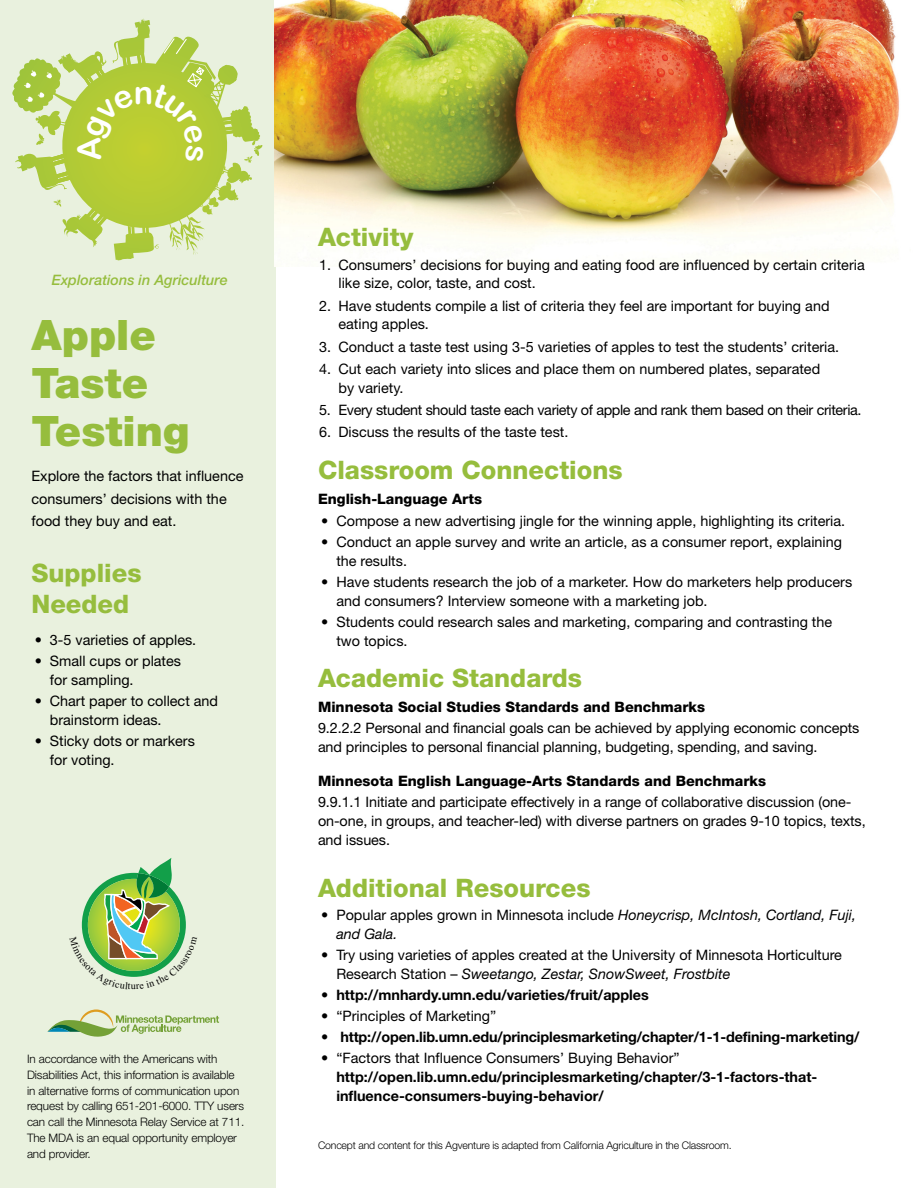
<style>
.page{position:relative;width:918px;height:1188px;background:#fff}
.page>*{position:absolute;margin:0;border:0;box-sizing:border-box;transform-origin:0 0}
.t1{font:900 42px/48px "Helvetica Neue";color:#96bd3d}
.t2{font:32.25px "Arial Rounded MT Bold";color:#fff}
.t3{font:800 25.5px/31.5px "Helvetica Neue";color:#96bd3d}
.t4{font:14.4px/18.9px "Helvetica Neue";color:#000}
.t5{font:700 14.4px/18.9px "Helvetica Neue";color:#000}
.t6{font:800 14.4px "Helvetica Neue";color:#000}
.t7{font:italic 14.4px/18.9px "Helvetica Neue";color:#000}
.t8{font:14.4px "Helvetica Neue";letter-spacing:-.025em;color:#000}
.t9{font:italic 500 14.4px "Helvetica Neue";color:#96bd3d}
.t10{font:300 11.7px/15.8px "Helvetica Neue";letter-spacing:-.01em;color:#000}
.t11{font:300 10.5px "Helvetica Neue";letter-spacing:-.015em;color:#000}
.s1{font-style:normal}
.s2{font-style:italic}
.s3{font-weight:400}
</style>
<div class="page">
<div style="left:0;top:0;width:276px;height:1188px;background:#e9f1de"></div>
<svg style="left:47px;top:1010px;width:172px;height:27px"></svg>
<img style="left:274px;top:0;width:626px;height:266px">
<svg style="left:81px;top:858px;width:105px;height:119px"></svg>
<svg style="left:12px;top:19px;width:250px;height:242px"></svg>
<h2 class="t2" style="left:134px;top:74px;width:21px">n</h2>
<p class="t9" style="left:52px;top:271px;width:177px">Explorations in Agriculture</p>
<h1 class="t1" style="left:32px;top:310px;width:159px">Apple<br>Taste<br>Testing</h1>
<p class="t4" style="left:32px;top:465px;width:214px;line-height:22.5px">Explore the factors that influence consumers’ decisions with the food they buy and eat.</p>
<h3 class="t3" style="left:32px;top:557px;width:112px">Supplies<br>Needed</h3>
<p class="t4" style="left:35px;top:630px;width:163px">• 3-5 varieties of apples.</p>
<p class="t4" style="left:50px;top:651px;width:133px;text-indent:-15px">• Small cups or plates for sampling.</p>
<p class="t4" style="left:50px;top:691px;width:170px;text-indent:-15px">• Chart paper to collect and brainstorm ideas.</p>
<p class="t4" style="left:50px;top:731px;width:147px;text-indent:-15px">• Sticky dots or markers for voting.</p>
<p class="t10" style="left:27px;top:1051px;width:219px">In accordance with the Americans with Disabilities Act, this information is available in alternative forms of communication upon request by calling 651-201-6000. TTY users can call the Minnesota Relay Service at 711.<br>The MDA is an equal opportunity employer and provider.</p>
<h3 class="t3" style="left:318px;top:221px;width:97px">Activity</h3>
<p class="t4" style="left:339px;top:255px;width:528px;text-indent:-19px">1. Consumers’ decisions for buying and eating food are influenced by certain criteria like size, color, taste, and cost.</p>
<p class="t4" style="left:339px;top:296px;width:493px;text-indent:-19px">2. Have students compile a list of criteria they feel are important for buying and eating apples.</p>
<p class="t4" style="left:319px;top:337px;width:522px">3. Conduct a taste test using 3-5 varieties of apples to test the students’ criteria.</p>
<p class="t4" style="left:339px;top:359px;width:483px;text-indent:-19px">4. Cut each variety into slices and place them on numbered plates, separated by variety.</p>
<p class="t8" style="left:319px;top:401px;width:544px">5. Every student should taste each variety of apple and rank them based on their criteria.</p>
<p class="t4" style="left:319px;top:422px;width:251px">6. Discuss the results of the taste test.</p>
<h3 class="t3" style="left:318px;top:454px;width:306px">Classroom Connections</h3>
<p class="t6" style="left:318px;top:491px;width:166px">English-Language Arts</p>
<p class="t4" style="left:321px;top:512px;width:525px">• Compose a new advertising jingle for the winning apple, highlighting its criteria.</p>
<p class="t4" style="left:336px;top:533px;width:507px;text-indent:-15px">• Conduct an apple survey and write an article, as a consumer report, explaining the results.</p>
<p class="t4" style="left:336px;top:573px;width:517px;text-indent:-15px">• Have students research the job of a marketer. How do marketers help producers and consumers? Interview someone with a marketing job.</p>
<p class="t4" style="left:336px;top:613px;width:497px;text-indent:-15px">• Students could research sales and marketing, comparing and contrasting the two topics.</p>
<h3 class="t3" style="left:318px;top:662px;width:266px">Academic Standards</h3>
<p class="t6" style="left:318px;top:699px;width:389px">Minnesota Social Studies Standards and Benchmarks</p>
<p class="t4" style="left:318px;top:719px;width:543px">9.2.2.2 Personal and financial goals can be achieved by applying economic concepts and principles to personal financial planning, budgeting, spending, and saving.</p>
<p class="t6" style="left:318px;top:773px;width:450px">Minnesota English Language-Arts Standards and Benchmarks</p>
<p class="t4" style="left:318px;top:793px;width:549px">9.9.1.1 Initiate and participate effectively in a range of collaborative discussion (one&shy;on-one, in groups, and teacher-led) with diverse partners on grades 9-10 topics, texts, and issues.</p>
<h3 class="t3" style="left:318px;top:872px;width:274px">Additional Resources</h3>
<p class="t7" style="left:336px;top:905px;width:521px;text-indent:-15px"><span class="s1">• Popular apples grown in Minnesota include</span> Honeycrisp, McIntosh, Cortland, Fuji, and Gala.</p>
<p class="t4" style="left:336px;top:945px;width:507px;text-indent:-15px">• Try using varieties of apples created at the University of Minnesota Horticulture<br>Research Station – <span class="s2">Sweetango, Zestar, SnowSweet, Frostbite</span></p>
<p class="t5" style="left:321px;top:985px;width:329px"><span class="s3">•</span> http://mnhardy.umn.edu/varieties/fruit/apples</p>
<p class="t4" style="left:321px;top:1006px;width:177px">• “Principles of Marketing”</p>
<p class="t5" style="left:321px;top:1027px;width:540px"><span class="s3">•</span> http://open.lib.umn.edu/principlesmarketing/chapter/1-1-defining-marketing/</p>
<p class="t4" style="left:321px;top:1048px;width:360px">• “Factors that Influence Consumers’ Buying Behavior”</p>
<p class="t5" style="left:336px;top:1067px;width:483px">http://open.lib.umn.edu/principlesmarketing/chapter/3-1-factors-that&shy;influence-consumers-buying-behavior/</p>
<p class="t11" style="left:318px;top:1139px;width:415px">Concept and content for this Agventure is adapted from California Agriculture in the Classroom.</p>
</div>
